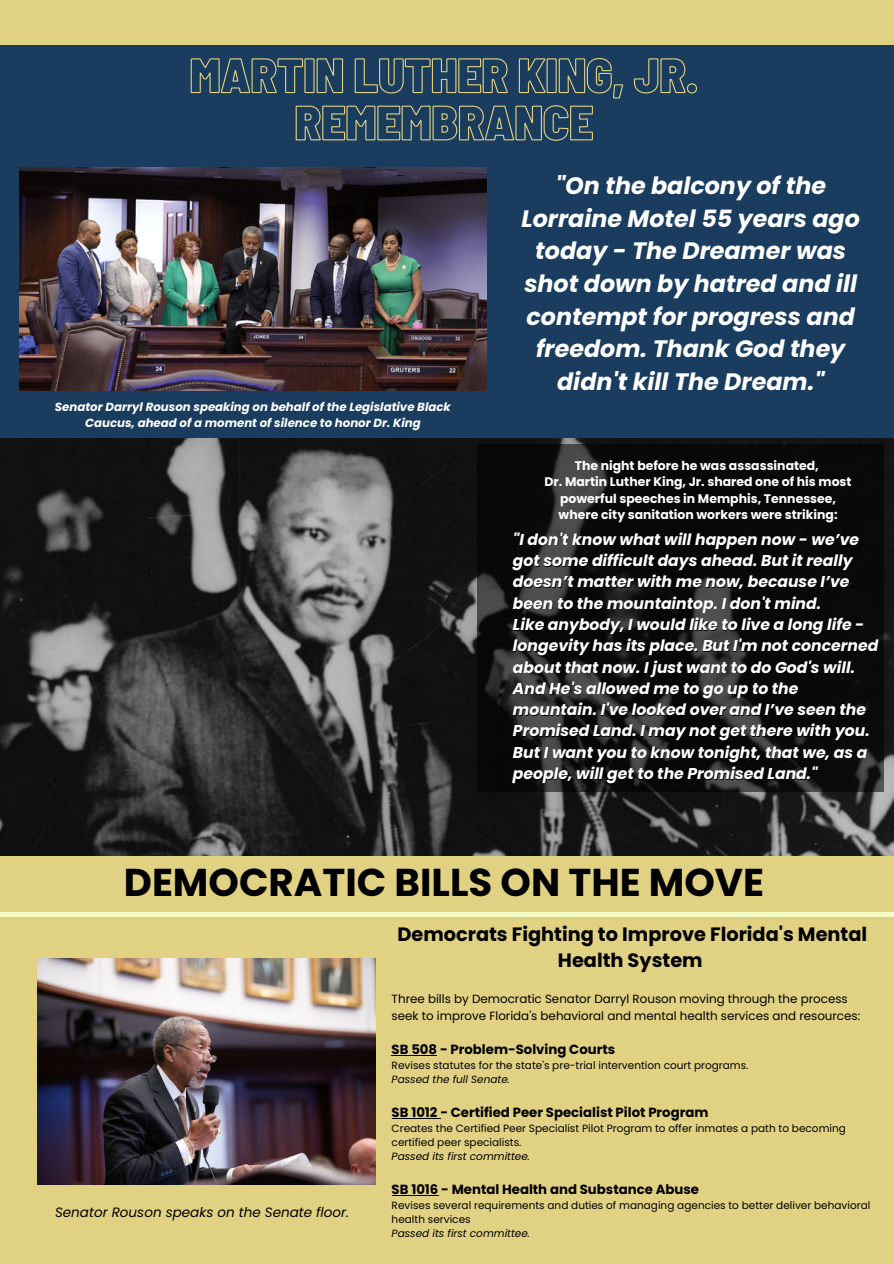
<style>
.page{position:relative;width:894px;height:1264px;background:#fff}
.page>*{position:absolute;margin:0;border:0;box-sizing:border-box;transform-origin:0 0}
.t1{font:700 38.7px "Poppins";color:#000}
.t2{font:italic 700 23.7px/32.7px "Poppins";color:#fff;text-align:center}
.t3{font:700 19.35px/26.2px "Poppins";color:#000;text-align:center}
.t4{font:italic 700 15.6px/21.3px "Poppins";color:#fff}
.t5{font:italic 13.5px "Poppins";color:#000}
.t6{font:700 13.2px "Poppins";color:#000}
.t7{font:700 12.45px/16.5px "Poppins";color:#fff;text-align:center}
.t8{font:11.85px/16.6px "Poppins";color:#000}
.t9{font:italic 700 11.7px/15.6px "Poppins";color:#fff;text-align:center}
.t10{font:10.5px/14px "Poppins";color:#000}
.t11{font:italic 10.5px "Poppins";color:#000}
</style>
<div class="page">
<div style="left:0;top:0;width:893px;height:1263px;background:#e0d183"></div>
<img style="left:0;top:437px;width:893px;height:418px">
<div style="left:0;top:45px;width:893px;height:392px;background:#1a3c5e"></div>
<img style="left:20px;top:167px;width:466px;height:223px">
<svg style="left:476px;top:444px;width:406px;height:347px;fill:#090909"></svg>
<svg style="left:190px;top:58px;width:507px;height:83px"></svg>
<hr style="left:0;top:912px;width:893px;height:4px;background:#f5fdc6">
<img style="left:37px;top:958px;width:338px;height:225px">
<hr style="left:391px;top:1054px;width:46px;height:1px;background:#000">
<hr style="left:391px;top:1117px;width:49px;height:1px;background:#000">
<hr style="left:391px;top:1194px;width:47px;height:1px;background:#000">
<p class="t9" style="left:55px;top:399px;width:397px">Senator Darryl Rouson speaking on behalf of the Legislative Black<br>Caucus, ahead of a moment of silence to honor Dr. King</p>
<h2 class="t2" style="left:521px;top:169px;width:340px">"On the balcony of the<br>Lorraine Motel 55 years ago today - The Dreamer was shot down by hatred and ill contempt for progress and freedom. Thank God they didn't kill The Dream."</h2>
<p class="t7" style="left:544px;top:457px;width:308px">The night before he was assassinated,<br>Dr. Martin Luther King, Jr. shared one of his most powerful speeches in Memphis, Tennessee, where city sanitation workers were striking:</p>
<p class="t4" style="left:513px;top:529px;width:367px">"I don't know what will happen now - we’ve got some difficult days ahead. But it really doesn’t matter with me now, because I’ve been to the mountaintop. I don't mind.<br>Like anybody, I would like to live a long life - longevity has its place. But I'm not concerned about that now. I just want to do God's will.<br>And He's allowed me to go up to the mountain. I've looked over and I’ve seen the Promised Land. I may not get there with you.<br>But I want you to know tonight, that we, as a people, will get to the Promised Land."</p>
<h1 class="t1" style="left:124px;top:855px;width:641px">DEMOCRATIC BILLS ON THE MOVE</h1>
<p class="t3" style="left:397px;top:921px;width:471px">Democrats Fighting to Improve Florida's Mental<br>Health System</p>
<p class="t8" style="left:391px;top:990px;width:470px">Three bills by Democratic Senator Darryl Rouson moving through the process seek to improve Florida's behavioral and mental health services and resources:</p>
<p class="t6" style="left:391px;top:1040px;width:225px">SB 508 - Problem-Solving Courts</p>
<p class="t10" style="left:391px;top:1058px;width:358px">Revises statutes for the state's pre-trial intervention court programs.</p>
<p class="t11" style="left:391px;top:1071px;width:120px">Passed the full Senate.</p>
<p class="t6" style="left:391px;top:1103px;width:318px">SB 1012 - Certified Peer Specialist Pilot Program</p>
<p class="t10" style="left:391px;top:1121px;width:455px">Creates the Certified Peer Specialist Pilot Program to offer inmates a path to becoming certified peer specialists.</p>
<p class="t11" style="left:391px;top:1148px;width:140px">Passed its first committee.</p>
<p class="t6" style="left:391px;top:1180px;width:309px">SB 1016 - Mental Health and Substance Abuse</p>
<p class="t10" style="left:391px;top:1198px;width:480px">Revises several requirements and duties of managing agencies to better deliver behavioral health services</p>
<p class="t11" style="left:391px;top:1225px;width:140px">Passed its first committee.</p>
<p class="t5" style="left:55px;top:1202px;width:295px">Senator Rouson speaks on the Senate floor.</p>
</div>
